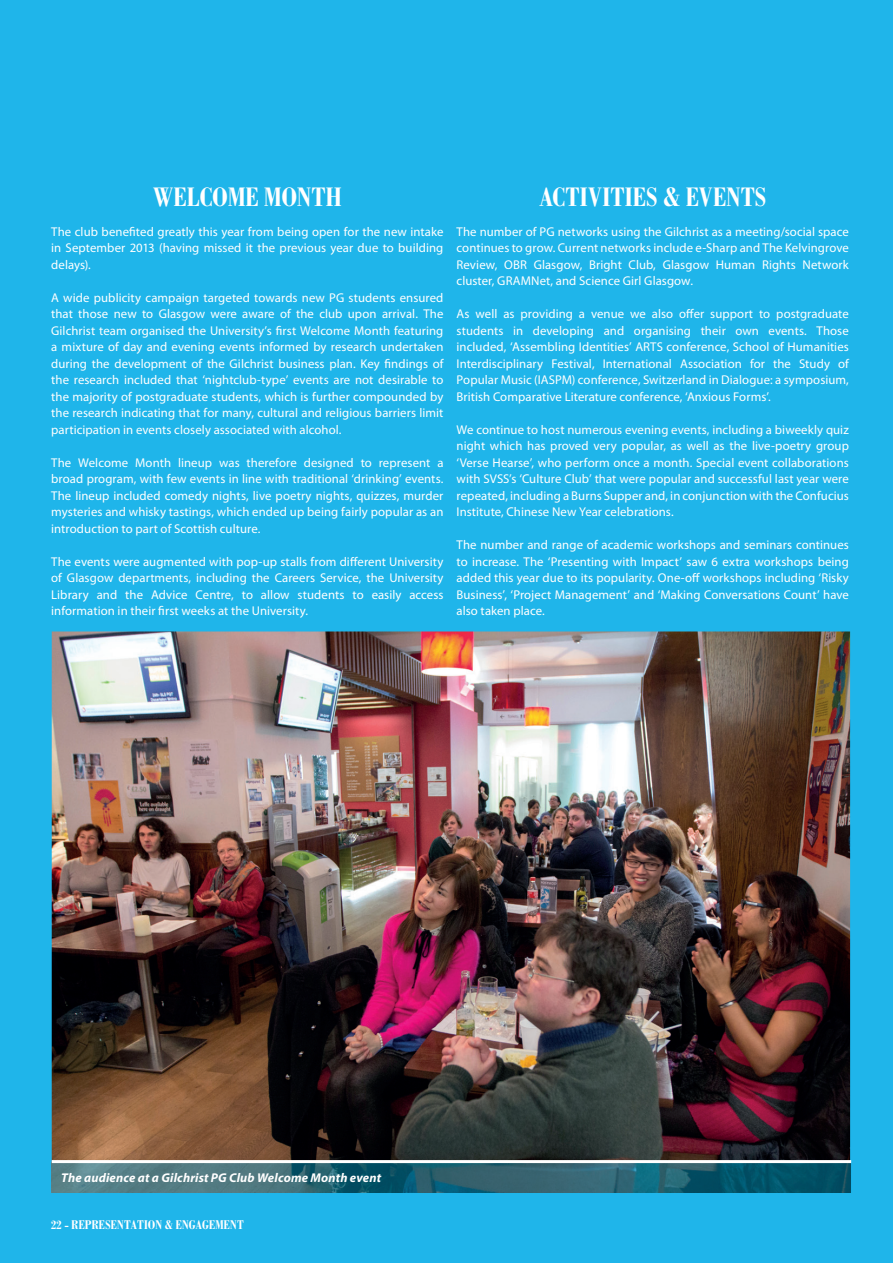
<style>
.page{position:relative;width:893px;height:1263px;background:#1fb5ea}
.page>*{position:absolute;margin:0;border:0;box-sizing:border-box;transform-origin:0 0}
.t1{font:700 condensed 28.5px "Bodoni Std";letter-spacing:.005em;color:#fff}
.t2{font:700 condensed 13.5px "Bodoni Std";letter-spacing:.02em;color:#fff}
.t3{font:12.75px/16.5px "Myriad Pro";letter-spacing:.005em;color:#fff;text-align:justify}
.t4{font:italic 700 12.75px "Myriad Pro";letter-spacing:.015em;color:#fff}
</style>
<div class="page">
<img style="left:52px;top:631px;width:798px;height:529px">
<svg style="left:52px;top:1163px;width:799px;height:30px"></svg>
<img style="left:52px;top:1163px;width:798px;height:29px">
<hr style="left:52px;top:1160px;width:799px;height:3px;background:#fff">
<h1 class="t1" style="left:153px;top:182px;width:190px">WELCOME MONTH</h1>
<p class="t3" style="left:51px;top:223px;width:394px">The club benefited greatly this year from being open for the new intake in September 2013 (having missed it the previous year due to building delays).</p>
<p class="t3" style="left:51px;top:289px;width:394px">A wide publicity campaign targeted towards new PG students ensured that those new to Glasgow were aware of the club upon arrival. The Gilchrist team organised the University’s first Welcome Month featuring a mixture of day and evening events informed by research undertaken during the development of the Gilchrist business plan. Key findings of the research included that ‘nightclub-type’ events are not desirable to the majority of postgraduate students, which is further compounded by the research indicating that for many, cultural and religious barriers limit participation in events closely associated with alcohol.</p>
<p class="t3" style="left:51px;top:454px;width:394px">The Welcome Month lineup was therefore designed to represent a broad program, with few events in line with traditional ‘drinking’ events.<br>The lineup included comedy nights, live poetry nights, quizzes, murder mysteries and whisky tastings, which ended up being fairly popular as an introduction to part of Scottish culture.</p>
<p class="t3" style="left:51px;top:553px;width:394px">The events were augmented with pop‐up stalls from different University of Glasgow departments, including the Careers Service, the University Library and the Advice Centre, to allow students to easily access information in their first weeks at the University.</p>
<h1 class="t1" style="left:539px;top:182px;width:229px">ACTIVITIES &amp; EVENTS</h1>
<p class="t3" style="left:457px;top:223px;width:394px">The number of PG networks using the Gilchrist as a meeting/social space continues to grow. Current networks include e‐Sharp and The Kelvingrove Review, OBR Glasgow, Bright Club, Glasgow Human Rights Network cluster, GRAMNet, and Science Girl Glasgow.</p>
<p class="t3" style="left:457px;top:305px;width:394px">As well as providing a venue we also offer support to postgraduate students in developing and organising their own events. Those included, ‘Assembling Identities’ ARTS conference, School of Humanities Interdisciplinary Festival, International Association for the Study of Popular Music (IASPM) conference, Switzerland in Dialogue: a symposium, British Comparative Literature conference, ‘Anxious Forms’.</p>
<p class="t3" style="left:457px;top:421px;width:394px">We continue to host numerous evening events, including a biweekly quiz night which has proved very popular, as well as the live‐poetry group ‘Verse Hearse’, who perform once a month. Special event collaborations with SVSS’s ‘Culture Club’ that were popular and successful last year were repeated, including a Burns Supper and, in conjunction with the Confucius Institute, Chinese New Year celebrations.</p>
<p class="t3" style="left:457px;top:536px;width:394px">The number and range of academic workshops and seminars continues to increase. The ‘Presenting with Impact’ saw 6 extra workshops being added this year due to its popularity. One-off workshops including ‘Risky Business’, ‘Project Management’ and ‘Making Conversations Count’ have also taken place.</p>
<p class="t4" style="left:61px;top:1170px;width:321px">The audience at a Gilchrist PG Club Welcome Month event</p>
<p class="t2" style="left:51px;top:1217px;width:194px">22 - REPRESENTATION &amp; ENGAGEMENT</p>
</div>
